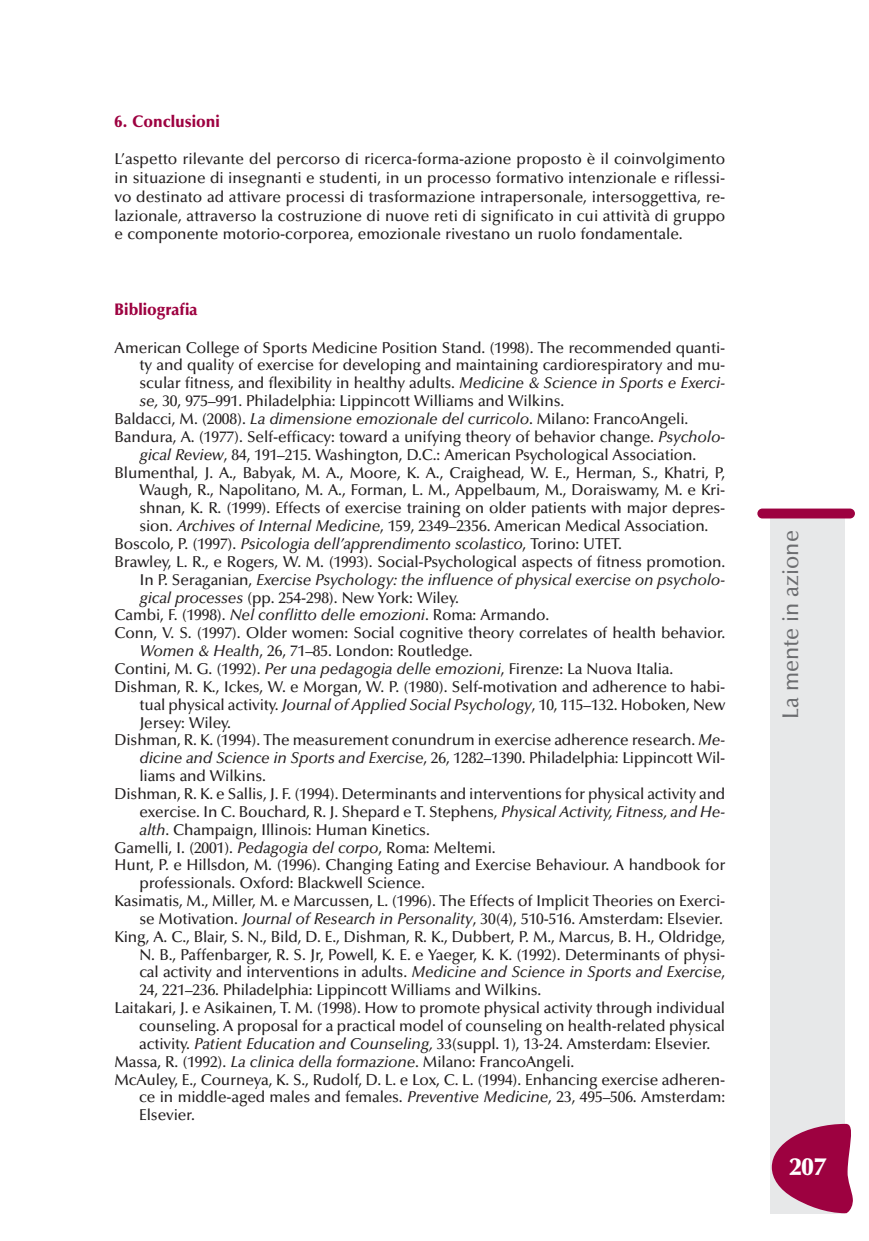
<style>
.page{position:relative;width:869px;height:1241px;background:#fff}
.page>*{position:absolute;margin:0;border:0;box-sizing:border-box;transform-origin:0 0}
.t1{font:900 24.5px "Optima";color:#fff}
.t2{font:500 22.75px "Optima";color:#6c6d70;scale:.95 1}
.t3{font:900 16.62px "Optima";color:#9d0140;scale:.95 1}
.t4{font:500 15.75px/18.7px "Optima";letter-spacing:-.01em;color:#231f20;text-align:justify}
.t5{font:italic 500 15.75px "Optima";letter-spacing:-.01em;color:#231f20}
.s1{font-style:italic}
.s2{font-style:normal}
</style>
<div class="page">
<div style="left:770px;top:516px;width:74px;height:697px;background:#e7e8e9"></div>
<div style="left:757px;top:508px;width:97px;height:10px;background:#9d0140;border-radius:5px"></div>
<svg style="left:771px;top:1123px;width:82px;height:89px"></svg>
<p class="t3" style="left:115px;top:114px;width:112px">6. Conclusioni</p>
<p class="t4" style="left:115px;top:151px;width:612px">L’aspetto rilevante del percorso di ricerca-forma-azione proposto è il coinvolgimento in situazione di insegnanti e studenti, in un processo formativo intenzionale e riflessi&shy;vo destinato ad attivare processi di trasformazione intrapersonale, intersoggettiva, re&shy;lazionale, attraverso la costruzione di nuove reti di significato in cui attività di gruppo e componente motorio-corporea, emozionale rivestano un ruolo fondamentale.</p>
<p class="t3" style="left:115px;top:302px;width:88px">Bibliografia</p>
<p class="t4" style="left:115px;top:339px;width:612px">American College of Sports Medicine Position Stand. (1998). The recommended quanti-</p>
<p class="t4" style="left:139px;top:357px;width:587px">ty and quality of exercise for developing and maintaining cardiorespiratory and mu-</p>
<p class="t4" style="left:139px;top:375px;width:587px">scular fitness, and flexibility in healthy adults. <span class="s1">Medicine &amp; Science in Sports e Exerci-</span></p>
<p class="t4" style="left:139px;top:393px;width:426px"><span class="s1">se,</span> 30, 975–991. Philadelphia: Lippincott Williams and Wilkins.</p>
<p class="t4" style="left:115px;top:411px;width:575px">Baldacci, M. (2008). <span class="s1">La dimensione emozionale del curricolo</span>. Milano: FrancoAngeli.</p>
<p class="t4" style="left:115px;top:428px;width:612px">Bandura, A. (1977). Self-efficacy: toward a unifying theory of behavior change. <span class="s1">Psycholo-</span></p>
<p class="t4" style="left:139px;top:446px;width:558px"><span class="s1">gical Review</span>, 84, 191–215. Washington, D.C.: American Psychological Association.</p>
<p class="t4" style="left:115px;top:464px;width:612px">Blumenthal, J. A., Babyak, M. A., Moore, K. A., Craighead, W. E., Herman, S., Khatri, P,</p>
<p class="t4" style="left:139px;top:482px;width:587px">Waugh, R., Napolitano, M. A., Forman, L. M., Appelbaum, M., Doraiswamy, M. e Kri-</p>
<p class="t4" style="left:139px;top:500px;width:587px">shnan, K. R. (1999). Effects of exercise training on older patients with major depres-</p>
<p class="t4" style="left:139px;top:518px;width:570px">sion. <span class="s1">Archives of Internal Medicine</span>, 159, 2349–2356. American Medical Association.</p>
<p class="t5" style="left:115px;top:537px;width:508px"><span class="s2">Boscolo, P. (1997).</span> Psicologia dell’apprendimento scolastico<span class="s2">, Torino: UTET.</span></p>
<p class="t4" style="left:115px;top:553px;width:612px">Brawley, L. R., e Rogers, W. M. (1993). Social-Psychological aspects of fitness promotion.</p>
<p class="t5" style="left:139px;top:573px;width:587px"><span class="s2">In P. Seraganian,</span> Exercise Psychology: the influence of physical exercise on psycholo-</p>
<p class="t4" style="left:139px;top:589px;width:321px"><span class="s1">gical processes</span> (pp. 254-298). New York: Wiley.</p>
<p class="t4" style="left:115px;top:607px;width:436px">Cambi, F. (1998). <span class="s1">Nel conflitto delle emozioni</span>. Roma: Armando.</p>
<p class="t4" style="left:115px;top:625px;width:612px">Conn, V. S. (1997). Older women: Social cognitive theory correlates of health behavior.</p>
<p class="t4" style="left:139px;top:643px;width:335px"><span class="s1">Women &amp; Health</span>, 26, 71–85. London: Routledge.</p>
<p class="t4" style="left:115px;top:660px;width:560px">Contini, M. G. (1992). <span class="s1">Per una pedagogia delle emozioni</span>, Firenze: La Nuova Italia.</p>
<p class="t4" style="left:115px;top:678px;width:612px">Dishman, R. K., Ickes, W. e Morgan, W. P. (1980). Self-motivation and adherence to habi-</p>
<p class="t4" style="left:139px;top:696px;width:587px">tual physical activity. <span class="s1">Journal of Applied Social Psychology</span>, 10, 115–132. Hoboken, New</p>
<p class="t4" style="left:139px;top:714px;width:93px">Jersey: Wiley.</p>
<p class="t4" style="left:115px;top:732px;width:612px">Dishman, R. K. (1994). The measurement conundrum in exercise adherence research. <span class="s1">Me-</span></p>
<p class="t4" style="left:139px;top:750px;width:587px"><span class="s1">dicine and Science in Sports and Exercise</span>, 26, 1282–1390. Philadelphia: Lippincott Wil-</p>
<p class="t4" style="left:139px;top:767px;width:128px">liams and Wilkins.</p>
<p class="t4" style="left:115px;top:785px;width:612px">Dishman, R. K. e Sallis, J. F. (1994). Determinants and interventions for physical activity and</p>
<p class="t4" style="left:139px;top:803px;width:587px">exercise. In C. Bouchard, R. J. Shepard e T. Stephens, <span class="s1">Physical Activity, Fitness, and He-</span></p>
<p class="t4" style="left:139px;top:821px;width:292px"><span class="s1">alth</span>. Champaign, Illinois: Human Kinetics.</p>
<p class="t4" style="left:115px;top:839px;width:382px">Gamelli, I. (2001). <span class="s1">Pedagogia del corpo</span>, Roma: Meltemi.</p>
<p class="t4" style="left:114px;top:857px;width:612px">Hunt, P. e Hillsdon, M. (1996). Changing Eating and Exercise Behaviour. A handbook for</p>
<p class="t4" style="left:139px;top:875px;width:287px">professionals. Oxford: Blackwell Science.</p>
<p class="t4" style="left:114px;top:892px;width:612px">Kasimatis, M., Miller, M. e Marcussen, L. (1996). The Effects of Implicit Theories on Exerci-</p>
<p class="t4" style="left:139px;top:910px;width:584px">se Motivation. <span class="s1">Journal of Research in Personality</span>, 30(4), 510-516. Amsterdam: Elsevier.</p>
<p class="t4" style="left:114px;top:928px;width:612px">King, A. C., Blair, S. N., Bild, D. E., Dishman, R. K., Dubbert, P. M., Marcus, B. H., Oldridge,</p>
<p class="t4" style="left:139px;top:946px;width:587px">N. B., Paffenbarger, R. S. Jr, Powell, K. E. e Yaeger, K. K. (1992). Determinants of physi-</p>
<p class="t4" style="left:139px;top:964px;width:587px">cal activity and interventions in adults. <span class="s1">Medicine and Science in Sports and Exercise</span>,</p>
<p class="t4" style="left:139px;top:982px;width:403px">24, 221–236. Philadelphia: Lippincott Williams and Wilkins.</p>
<p class="t4" style="left:114px;top:999px;width:612px">Laitakari, J. e Asikainen, T. M. (1998). How to promote physical activity through individual</p>
<p class="t4" style="left:139px;top:1017px;width:587px">counseling. A proposal for a practical model of counseling on health-related physical</p>
<p class="t4" style="left:139px;top:1035px;width:572px">activity. <span class="s1">Patient Education and Counseling,</span> 33(suppl. 1), 13-24. Amsterdam: Elsevier.</p>
<p class="t4" style="left:114px;top:1053px;width:461px">Massa, R. (1992). <span class="s1">La clinica della formazione</span>. Milano: FrancoAngeli.</p>
<p class="t4" style="left:114px;top:1071px;width:612px">McAuley, E., Courneya, K. S., Rudolf, D. L. e Lox, C. L. (1994). Enhancing exercise adheren-</p>
<p class="t4" style="left:139px;top:1089px;width:587px">ce in middle-aged males and females. <span class="s1">Preventive Medicine</span>, 23, 495–506. Amsterdam:</p>
<p class="t4" style="left:139px;top:1106px;width:57px">Elsevier.</p>
<h2 class="t2" style="left:781px;top:718px;width:200px;rotate:-90deg">La mente in azione</h2>
<h1 class="t1" style="left:789px;top:1156px;width:38px">207</h1>
</div>
